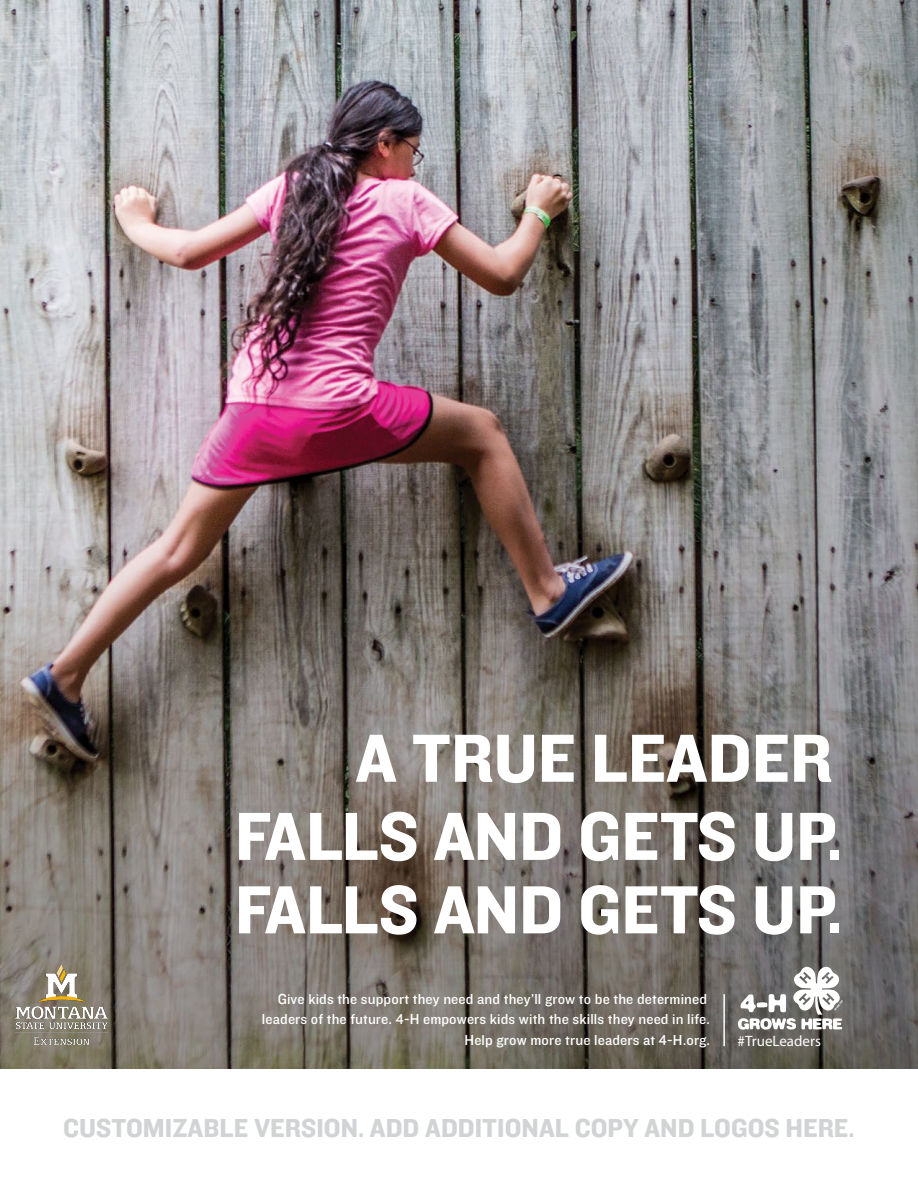
<style>
.page{position:relative;width:918px;height:1188px;background:#fff}
.page>*{position:absolute;margin:0;border:0;box-sizing:border-box;transform-origin:0 0}
.t1{font:70.5px/73.5px "Knockout HTF51 Middleweight";color:#fff}
.t2{font:27px "Knockout HTF51 Middleweight";color:#d1d3d4}
.t3{font:15px/20.2px "Knockout HTF31 Junior Middlewt";letter-spacing:.01em;color:#fff;text-align:right}
.t4{font:15px "Myriad Pro";color:#fff}
</style>
<div class="page">
<img style="left:0;top:0;width:918px;height:1069px">
<hr style="left:723px;top:994px;width:2px;height:52px;background:#fff">
<svg style="left:738px;top:967px;width:105px;height:63px"></svg>
<img style="left:16px;top:964px;width:92px;height:80px">
<h1 class="t1" style="left:356px;top:724px;width:478px">A TRUE LEADER</h1>
<h1 class="t1" style="left:235px;top:802px;width:610px">FALLS AND GETS UP.<br>FALLS AND GETS UP.</h1>
<p class="t3" style="left:262px;top:989px;width:450px">Give kids the support they need and they’ll grow to be the determined leaders of the future. 4-H empowers kids with the skills they need in life.<br>Help grow more true leaders at 4-H.org.</p>
<p class="t4" style="left:738px;top:1032px;width:85px">#TrueLeaders</p>
<h2 class="t2" style="left:63px;top:1114px;width:793px">CUSTOMIZABLE VERSION. ADD ADDITIONAL COPY AND LOGOS HERE.</h2>
</div>
